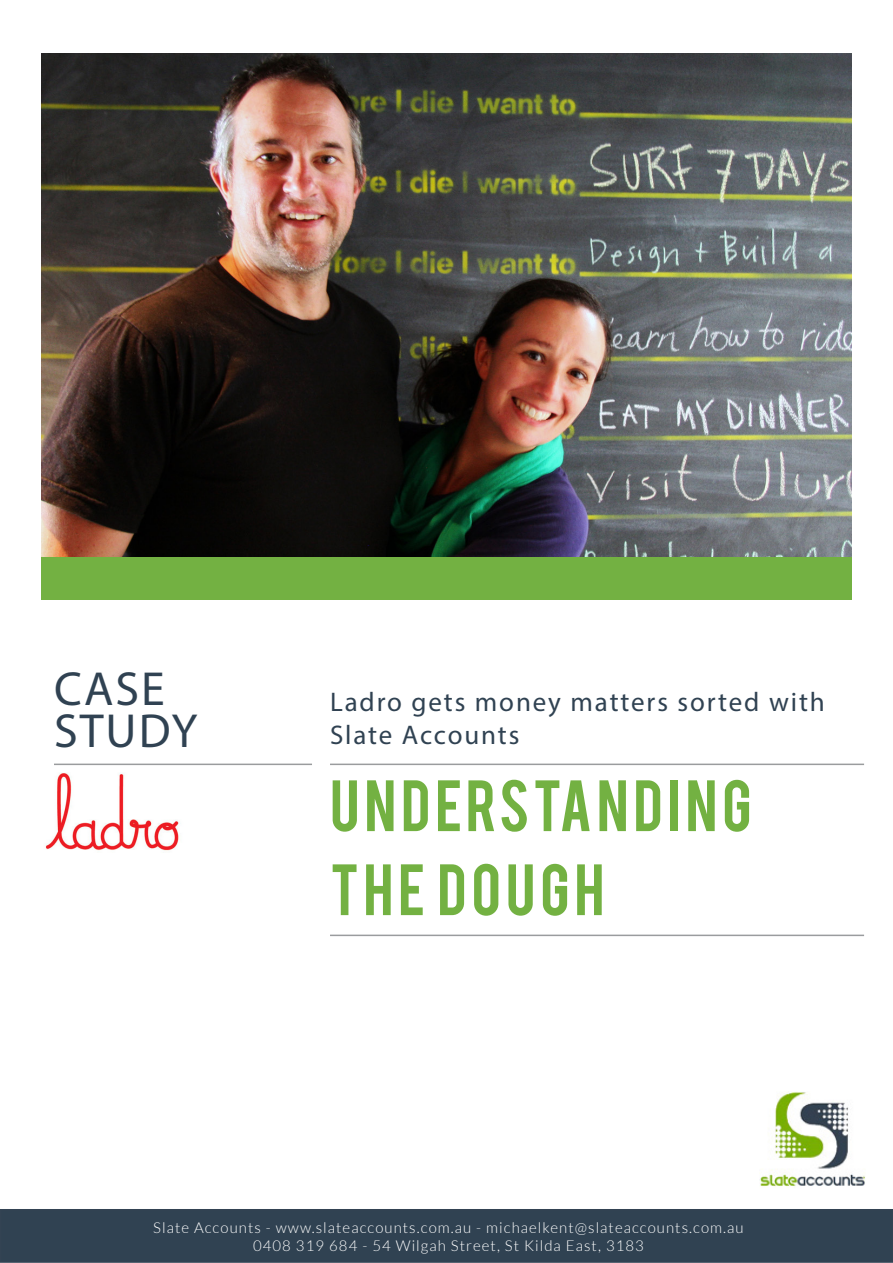
<style>
.page{position:relative;width:893px;height:1263px;background:#fff}
.page>*{position:absolute;margin:0;border:0;box-sizing:border-box;transform-origin:0 0}
.Main_title{font:57px "Bebas";letter-spacing:.085em;color:#73b142}
.Left_column_heading{font:48px "Myriad Pro";letter-spacing:.045em;color:#304252}
.t1{font:27px/32.4px "Myriad Pro";letter-spacing:.07em;color:#304252}
.t2{font:300 15px "Lato";letter-spacing:.07em;color:#fff}
</style>
<div class="page">
<img style="left:41px;top:54px;width:810px;height:503px">
<div style="left:41px;top:557px;width:810px;height:43px;background:#73b142"></div>
<hr style="left:54px;top:764px;width:258px;height:1px;background:#9a9c9e">
<hr style="left:330px;top:764px;width:534px;height:1px;background:#9a9c9e">
<hr style="left:330px;top:935px;width:534px;height:1px;background:#9a9c9e">
<img style="left:760px;top:1091px;width:105px;height:96px">
<div style="left:1px;top:1210px;width:891px;height:52px;background:#304252"></div>
<div style="left:0;top:1209px;width:893px;height:54px;border:2px solid #334353"></div>
<img style="left:45px;top:773px;width:134px;height:78px">
<p class="Left_column_heading" style="left:54px;top:659px;width:112px">CASE</p>
<p class="Left_column_heading" style="left:54px;top:701px;width:145px">STUDY</p>
<p class="t1" style="left:330px;top:685px;width:496px">Ladro gets money matters sorted with<br>Slate Accounts</p>
<p class="Main_title" style="left:330px;top:764px;width:423px">UNDERSTANDING</p>
<p class="Main_title" style="left:330px;top:848px;width:276px">THE DOUGH</p>
<p class="t2" style="left:153px;top:1219px;width:592px">Slate Accounts - www.slateaccounts.com.au - michaelkent@slateaccounts.com.au</p>
<p class="t2" style="left:253px;top:1237px;width:392px">0408 319 684 - 54 Wilgah Street, St Kilda East, 3183</p>
</div>
